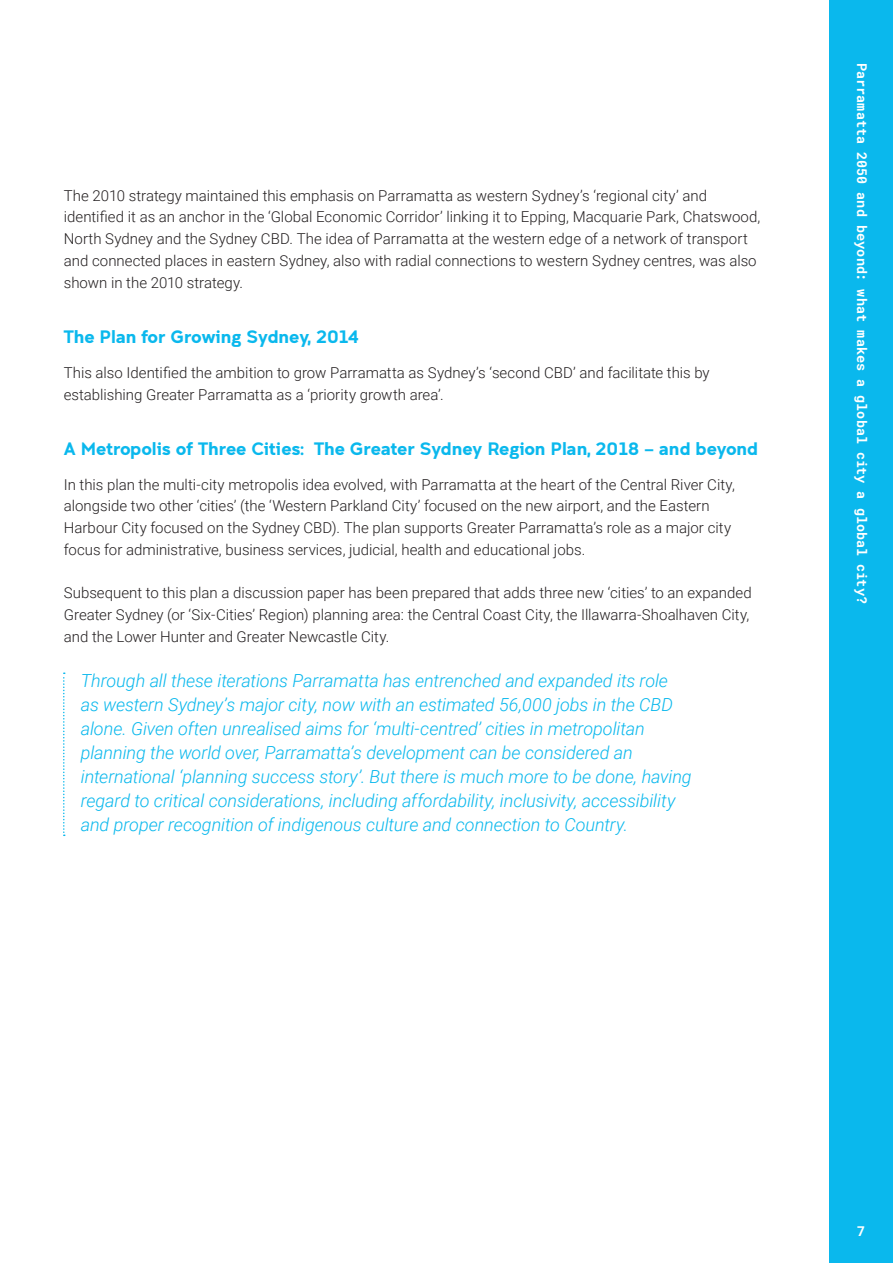
<style>
.page{position:relative;width:893px;height:1263px;background:#fff}
.page>*{position:absolute;margin:0;border:0;box-sizing:border-box;transform-origin:0 0}
.t1{font:italic 300 18px/24px "Roboto";letter-spacing:-.005em;color:#0ab8ed}
.t2{font:700 18px "Clancy";color:#0ab8ed}
.t3{font:300 15px/21.8px "Roboto";color:#231f20}
.t4{font:700 13.5px "Roboto Mono";color:#fff}
.t5{font:700 13.5px "Roboto";color:#fff}
</style>
<div class="page">
<div style="left:829px;top:0;width:64px;height:1263px;background:#0ab8ed"></div>
<svg style="left:63px;top:672px;width:2px;height:164px"></svg>
<p class="t3" style="left:64px;top:184px;width:698px">The 2010 strategy maintained this emphasis on Parramatta as western Sydney’s ‘regional city’ and identified it as an anchor in the ‘Global Economic Corridor’ linking it to Epping, Macquarie Park, Chatswood, North Sydney and the Sydney CBD. The idea of Parramatta at the western edge of a network of transport and connected places in eastern Sydney, also with radial connections to western Sydney centres, was also shown in the 2010 strategy.</p>
<p class="t2" style="left:64px;top:326px;width:296px">The Plan for Growing Sydney, 2014</p>
<p class="t3" style="left:64px;top:361px;width:647px">This also Identified the ambition to grow Parramatta as Sydney’s ‘second CBD’ and facilitate this by establishing Greater Parramatta as a ‘priority growth area’.</p>
<p class="t2" style="left:64px;top:438px;width:696px">A Metropolis of Three Cities: The Greater Sydney Region Plan, 2018 – and beyond</p>
<p class="t3" style="left:64px;top:473px;width:673px">In this plan the multi-city metropolis idea evolved, with Parramatta at the heart of the Central River City, alongside two other ‘cities’ (the ‘Western Parkland City’ focused on the new airport, and the Eastern Harbour City focused on the Sydney CBD). The plan supports Greater Parramatta’s role as a major city focus for administrative, business services, judicial, health and educational jobs.</p>
<p class="t3" style="left:64px;top:581px;width:689px">Subsequent to this plan a discussion paper has been prepared that adds three new ‘cities’ to an expanded<br>Greater Sydney (or ‘Six-Cities’ Region) planning area: the Central Coast City, the Illawarra-Shoalhaven City, and the Lower Hunter and Greater Newcastle City.</p>
<p class="t1" style="left:81px;top:668px;width:612px">Through all these iterations Parramatta has entrenched and expanded its role<br>as western Sydney’s major city, now with an estimated 56,000 jobs in the CBD alone. Given often unrealised aims for ‘multi-centred’ cities in metropolitan planning the world over, Parramatta’s development can be considered an international ‘planning success story’. But there is much more to be done, having regard to critical considerations, including affordability, inclusivity, accessibility and proper recognition of indigenous culture and connection to Country.</p>
<p class="t4" style="left:871px;top:63px;width:542px;rotate:90deg">Parramatta 2050 and beyond: what makes a global city a global city?</p>
<p class="t5" style="left:857px;top:1222px;width:9px">7</p>
</div>
